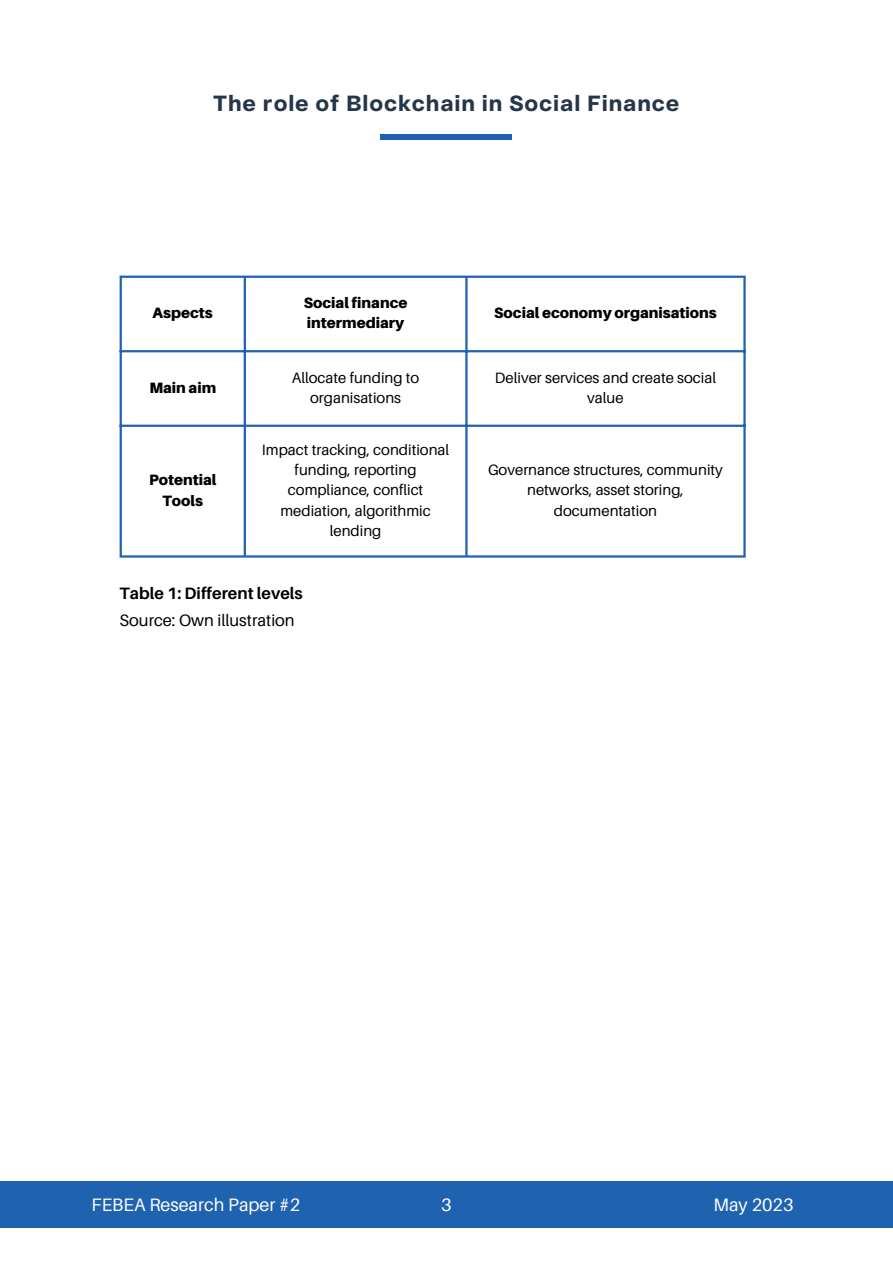
<style>
.page{position:relative;width:893px;height:1264px;background:#fff}
.page>*{position:absolute;margin:0;border:0;box-sizing:border-box;transform-origin:0 0}
.t1{font:800 21.9px "RF Dewi";letter-spacing:.04em;color:#263649}
.t2{font:18px "Aileron";color:#fff}
.t3{font:700 16.5px "Aileron";color:#000}
.t4{font:16.5px "Aileron";color:#000}
.t5{font:15px/20.2px "Aileron";color:#000;text-align:center}
.t6{font:900 15px/20.2px "Aileron";color:#000}
</style>
<div class="page">
<div style="left:0;top:1181px;width:892px;height:46px;background:#1f62af"></div>
<div style="left:380px;top:134px;width:132px;height:5px;background:#1f62af"></div>
<hr style="left:120px;top:278px;width:2px;height:277px;background:#1f62af">
<hr style="left:244px;top:278px;width:2px;height:277px;background:#1f62af">
<hr style="left:465px;top:278px;width:2px;height:277px;background:#1f62af">
<hr style="left:743px;top:278px;width:2px;height:277px;background:#1f62af">
<hr style="left:120px;top:275px;width:625px;height:3px;background:#1f62af">
<hr style="left:120px;top:350px;width:625px;height:2px;background:#1f62af">
<hr style="left:120px;top:424px;width:625px;height:3px;background:#1f62af">
<hr style="left:120px;top:555px;width:625px;height:2px;background:#1f62af">
<p class="t1" style="left:213px;top:89px;width:467px">The role of Blockchain in Social Finance</p>
<p class="t6" style="left:153px;top:303px;width:62px">Aspects</p>
<p class="t6" style="left:304px;top:292px;width:105px">Social finance intermediary</p>
<p class="t6" style="left:494px;top:303px;width:224px">Social economy organisations</p>
<p class="t6" style="left:149px;top:377px;width:68px">Main aim</p>
<p class="t5" style="left:292px;top:367px;width:129px">Allocate funding to organisations</p>
<p class="t5" style="left:495px;top:367px;width:223px">Deliver services and create social value</p>
<p class="t6" style="left:149px;top:469px;width:69px;text-align:center">Potential<br>Tools</p>
<p class="t5" style="left:262px;top:439px;width:189px">Impact tracking, conditional funding, reporting compliance, conflict mediation, algorithmic lending</p>
<p class="t3" style="left:120px;top:583px;width:184px">Table 1: Different levels</p>
<p class="t4" style="left:120px;top:610px;width:177px">Source: Own illustration</p>
<p class="t5" style="left:488px;top:459px;width:236px">Governance structures, community networks, asset storing, documentation</p>
<p class="t2" style="left:91px;top:1193px;width:210px">FEBEA Research Paper #2</p>
<p class="t2" style="left:713px;top:1193px;width:81px">May 2023</p>
<p class="t2" style="left:441px;top:1193px;width:12px">3</p>
</div>
